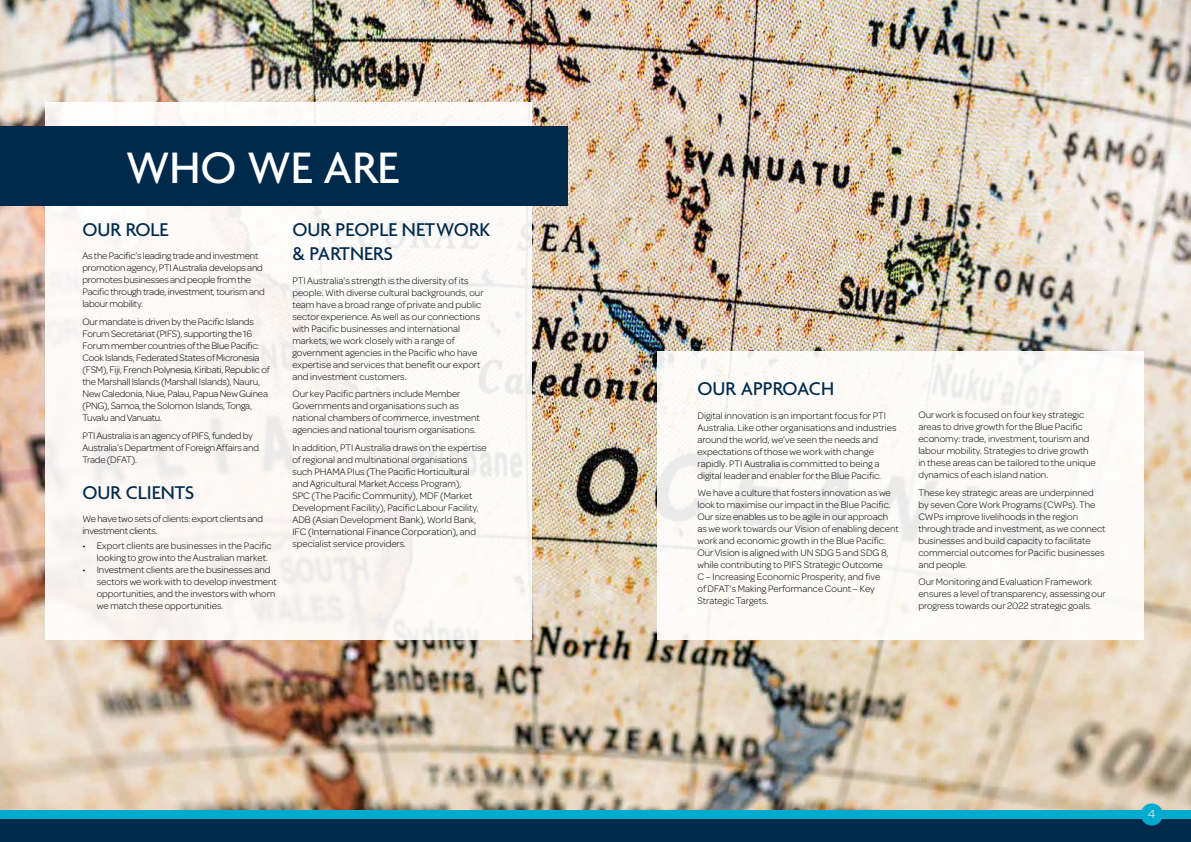
<style>
.page{position:relative;width:1191px;height:842px;background:#fff}
.page>*{position:absolute;margin:0;border:0;box-sizing:border-box;transform-origin:0 0}
.t1{font:500 47.6px "Agenda";color:#fff}
.t2{font:500 20px/24px "Agenda";color:#002a4b}
.t3{font:300 12.2px "Omnes";color:#fff;scale:1.13 1}
.t4{font:300 10px/12px "Omnes";color:#000}
.t5{font:300 10px/12px "Omnes";letter-spacing:-.02em;color:#000}
</style>
<div class="page">
<img style="left:0;top:0;width:1191px;height:810px">
<div style="left:45px;top:102px;width:486px;height:537px;background:#fbf8f5"></div>
<div style="left:0;top:126px;width:567px;height:79px;background:#002a4b"></div>
<div style="left:657px;top:351px;width:486px;height:288px;background:#fff"></div>
<div style="left:0;top:816px;width:1191px;height:26px;background:#002a4b"></div>
<div style="left:0;top:810px;width:1191px;height:9px;background:#00accd"></div>
<div style="left:1140px;top:803px;width:22px;height:22px;background:#00accd;border-radius:50%"></div>
<h1 class="t1" style="left:126px;top:142px;width:274px">WHO WE ARE</h1>
<h2 class="t2" style="left:82px;top:219px;width:88px">OUR ROLE</h2>
<p class="t5" style="left:82px;top:249px;width:184px">As the Pacific’s leading trade and investment promotion agency, PTI Australia develops and promotes businesses and people from the Pacific through trade, investment, tourism and labour mobility.</p>
<p class="t5" style="left:82px;top:315px;width:189px">Our mandate is driven by the Pacific Islands Forum Secretariat (PIFS), supporting the 16<br>Forum member countries of the Blue Pacific:<br>Cook Islands, Federated States of Micronesia (FSM), Fiji, French Polynesia, Kiribati, Republic of the Marshall Islands (Marshall Islands), Nauru, New Caledonia, Niue, Palau, Papua New Guinea (PNG), Samoa, the Solomon Islands, Tonga, Tuvalu and Vanuatu.</p>
<p class="t5" style="left:82px;top:429px;width:178px">PTI Australia is an agency of PIFS, funded by<br>Australia’s Department of Foreign Affairs and<br>Trade (DFAT).</p>
<h2 class="t2" style="left:82px;top:482px;width:113px">OUR CLIENTS</h2>
<p class="t5" style="left:82px;top:512px;width:182px">We have two sets of clients: export clients and investment clients.</p>
<p class="t4" style="left:97px;top:539px;width:176px;text-indent:-14px">• Export clients are businesses in the Pacific looking to grow into the Australian market.</p>
<p class="t4" style="left:97px;top:563px;width:182px;text-indent:-14px">• Investment clients are the businesses and sectors we work with to develop investment opportunities, and the investors with whom we match these opportunities.</p>
<h2 class="t2" style="left:292px;top:219px;width:199px">OUR PEOPLE NETWORK &amp; PARTNERS</h2>
<p class="t4" style="left:292px;top:274px;width:193px">PTI Australia’s strength is the diversity of its people. With diverse cultural backgrounds, our team have a broad range of private and public sector experience. As well as our connections with Pacific businesses and international markets, we work closely with a range of government agencies in the Pacific who have expertise and services that benefit our export and investment customers.</p>
<p class="t4" style="left:292px;top:387px;width:189px">Our key Pacific partners include Member Governments and organisations such as national chambers of commerce, investment agencies and national tourism organisations.</p>
<p class="t4" style="left:292px;top:441px;width:196px">In addition, PTI Australia draws on the expertise of regional and multinational organisations such PHAMA Plus (The Pacific Horticultural and Agricultural Market Access Program),<br>SPC (The Pacific Community), MDF (Market Development Facility), Pacific Labour Facility, ADB (Asian Development Bank), World Bank, IFC (International Finance Corporation), and specialist service providers.</p>
<h2 class="t2" style="left:697px;top:378px;width:138px">OUR APPROACH</h2>
<p class="t4" style="left:697px;top:409px;width:200px">Digital innovation is an important focus for PTI Australia. Like other organisations and industries around the world, we’ve seen the needs and expectations of those we work with change rapidly. PTI Australia is committed to being a digital leader and enabler for the Blue Pacific.</p>
<p class="t4" style="left:697px;top:486px;width:203px">We have a culture that fosters innovation as we look to maximise our impact in the Blue Pacific.<br>Our size enables us to be agile in our approach as we work towards our Vision of enabling decent work and economic growth in the Blue Pacific.<br>Our Vision is aligned with UN SDG 5 and SDG 8, while contributing to PIFS Strategic Outcome<br>C – Increasing Economic Prosperity, and five<br>of DFAT’s Making Performance Count – Key Strategic Targets.</p>
<p class="t4" style="left:918px;top:408px;width:179px">Our work is focused on four key strategic areas to drive growth for the Blue Pacific economy: trade, investment, tourism and labour mobility. Strategies to drive growth in these areas can be tailored to the unique dynamics of each island nation.</p>
<p class="t4" style="left:918px;top:486px;width:189px">These key strategic areas are underpinned by seven Core Work Programs (CWPs). The CWPs improve livelihoods in the region through trade and investment, as we connect businesses and build capacity to facilitate commercial outcomes for Pacific businesses and people.</p>
<p class="t4" style="left:918px;top:575px;width:189px">Our Monitoring and Evaluation Framework ensures a level of transparency, assessing our progress towards our 2022 strategic goals.</p>
<p class="t3" style="left:1148px;top:805px;width:8px">4</p>
</div>
